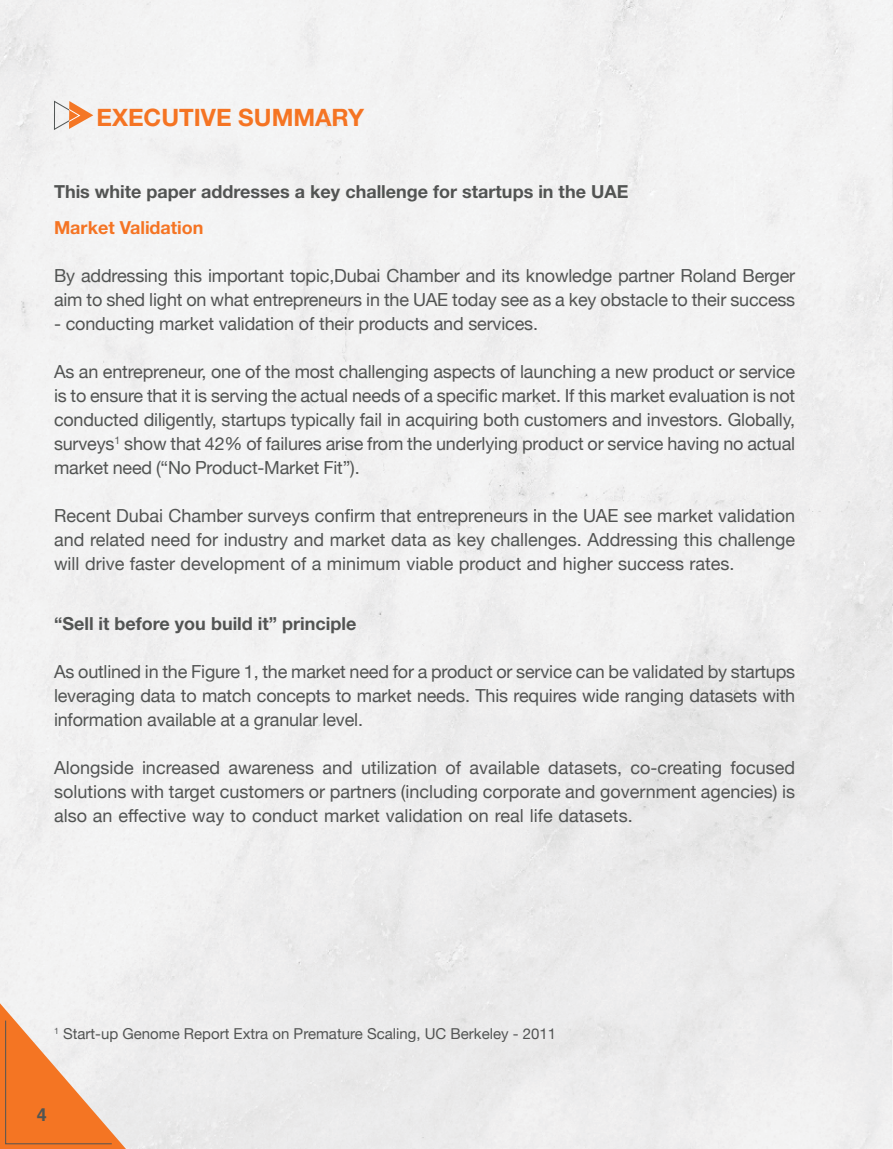
<style>
.page{position:relative;width:893px;height:1149px;background:#fff}
.page>*{position:absolute;margin:0;border:0;box-sizing:border-box;transform-origin:0 0}
.t1{font:700 24px "Helvetica Neue";color:#f57423}
.t2{font:18px/24px "Helvetica Neue";letter-spacing:-.01em;color:#525453;text-align:justify}
.t3{font:700 18px "Helvetica Neue";color:#525453}
.t4{font:700 18px "Helvetica Neue";color:#f57423}
.t5{font:700 18px "Helvetica";color:#505554}
.t6{font:15px "Helvetica Neue";color:#525453}
</style>
<div class="page">
<svg style="left:0;top:1002px;width:126px;height:146px"></svg>
<svg style="left:53px;top:100px;width:40px;height:30px"></svg>
<h1 class="t1" style="left:97px;top:102px;width:269px">EXECUTIVE SUMMARY</h1>
<p class="t3" style="left:54px;top:180px;width:576px">This white paper addresses a key challenge for startups in the UAE</p>
<p class="t4" style="left:54px;top:216px;width:151px">Market Validation</p>
<p class="t2" style="left:54px;top:264px;width:743px">By addressing this important topic,Dubai Chamber and its knowledge partner Roland Berger aim to shed light on what entrepreneurs in the UAE today see as a key obstacle to their success</p>
<p class="t2" style="left:54px;top:312px;width:486px">- conducting market validation of their products and services.</p>
<p class="t2" style="left:54px;top:360px;width:743px">As an entrepreneur, one of the most challenging aspects of launching a new product or service is to ensure that it is serving the actual needs of a specific market. If this market evaluation is not conducted diligently, startups typically fail in acquiring both customers and investors. Globally, surveys<sup>1</sup> show that 42% of failures arise from the underlying product or service having no actual market need (“No Product-Market Fit”).</p>
<p class="t2" style="left:54px;top:504px;width:743px">Recent Dubai Chamber surveys confirm that entrepreneurs in the UAE see market validation and related need for industry and market data as key challenges. Addressing this challenge will drive faster development of a minimum viable product and higher success rates.</p>
<p class="t3" style="left:54px;top:612px;width:304px">“Sell it before you build it” principle</p>
<p class="t2" style="left:54px;top:660px;width:743px">As outlined in the Figure 1, the market need for a product or service can be validated by startups leveraging data to match concepts to market needs. This requires wide ranging datasets with information available at a granular level.</p>
<p class="t2" style="left:54px;top:756px;width:743px">Alongside increased awareness and utilization of available datasets, co-creating focused solutions with target customers or partners (including corporate and government agencies) is also an effective way to conduct market validation on real life datasets.</p>
<p class="t6" style="left:54px;top:1022px;width:504px"><sup>1</sup> Start-up Genome Report Extra on Premature Scaling, UC Berkeley - 2011</p>
<p class="t5" style="left:37px;top:1099px;width:12px">4</p>
</div>
